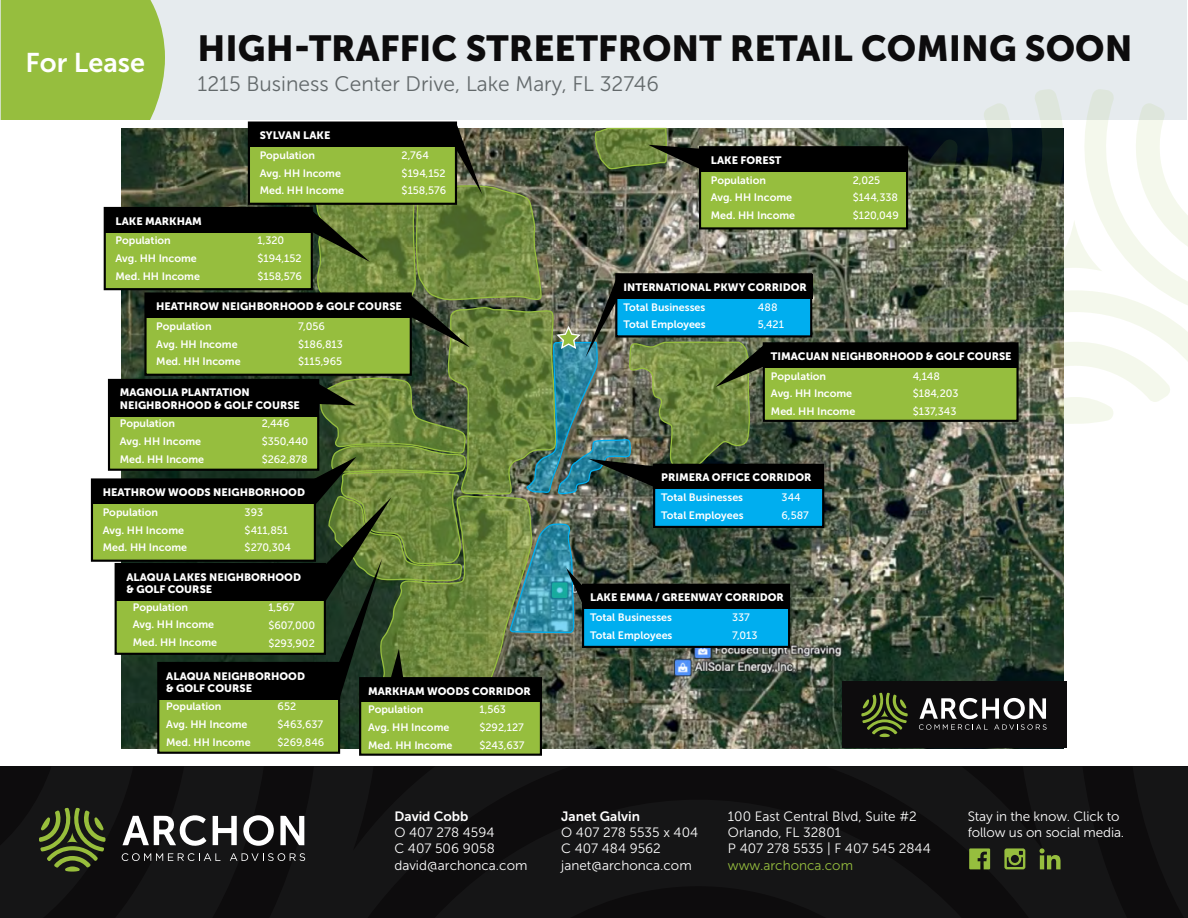
<style>
.page{position:relative;width:1188px;height:918px;background:#fff}
.page>*{position:absolute;margin:0;border:0;box-sizing:border-box;transform-origin:0 0}
.t1{font:36px "Museo Sans 900";color:#0d0c0d}
.t2{font:27px "Museo Sans 700";color:#fff}
.t3{font:21px "Museo Sans 300";color:#63696b}
.t4{font:13.5px/16.2px "Museo Sans 300";color:#fff}
.t5{font:13.5px "Museo Sans 700";color:#fff}
.t6{font:13.5px "Museo Sans 300";color:#96be3e}
.t7{font:10.8px/17.7px "Museo Sans 700";color:#fff}
.t8{font:10.8px/12.9px "Museo Sans 900";color:#fff}
.t9{font:10.8px/17.7px "Museo Sans 500";color:#fff}
</style>
<div class="page">
<img style="left:122px;top:129px;width:942px;height:620px">
<div style="left:1px;top:0;width:1186px;height:120px;background:#e6ebee"></div>
<div style="left:1px;top:0;width:164px;height:120px;background:#96be3e"></div>
<svg style="left:0;top:766px;width:1188px;height:152px;background:#111112"></svg>
<svg style="left:39px;top:808px;width:66px;height:64px;background:#404d22"></svg>
<svg style="left:122px;top:813px;width:183px;height:48px"></svg>
<svg style="left:1040px;top:848px;width:21px;height:21px"></svg>
<svg style="left:1004px;top:848px;width:21px;height:21px"></svg>
<svg style="left:969px;top:848px;width:21px;height:21px"></svg>
<svg style="left:900px;top:89px;width:288px;height:335px"></svg>
<div style="left:109px;top:380px;width:209px;height:90px;background:#96be3e"></div>
<div style="left:108px;top:379px;width:211px;height:92px;border:2px solid #000"></div>
<div style="left:109px;top:380px;width:209px;height:36px;background:#000"></div>
<div style="left:92px;top:480px;width:223px;height:81px;background:#96be3e"></div>
<div style="left:91px;top:478px;width:225px;height:84px;border:2px solid #000"></div>
<div style="left:92px;top:480px;width:223px;height:24px;background:#000"></div>
<div style="left:116px;top:564px;width:209px;height:90px;background:#96be3e"></div>
<div style="left:115px;top:563px;width:211px;height:92px;border:2px solid #000"></div>
<div style="left:116px;top:564px;width:209px;height:36px;background:#000"></div>
<div style="left:158px;top:663px;width:181px;height:90px;background:#96be3e"></div>
<div style="left:157px;top:662px;width:183px;height:92px;border:2px solid #000"></div>
<div style="left:158px;top:663px;width:181px;height:36px;background:#000"></div>
<div style="left:583px;top:585px;width:206px;height:62px;background:#00aeef"></div>
<div style="left:583px;top:585px;width:206px;height:24px;background:#000"></div>
<div style="left:654px;top:465px;width:169px;height:62px;background:#00aeef"></div>
<div style="left:653px;top:464px;width:171px;height:64px;border:2px solid #000"></div>
<div style="left:654px;top:465px;width:169px;height:24px;background:#000"></div>
<div style="left:764px;top:343px;width:254px;height:78px;background:#96be3e"></div>
<div style="left:763px;top:342px;width:256px;height:80px;border:2px solid #000"></div>
<div style="left:764px;top:343px;width:254px;height:25px;background:#000"></div>
<div style="left:616px;top:274px;width:195px;height:62px;background:#00aeef"></div>
<div style="left:615px;top:273px;width:197px;height:65px;border:2px solid #000"></div>
<div style="left:616px;top:274px;width:196px;height:25px;background:#000"></div>
<div style="left:146px;top:294px;width:265px;height:81px;background:#96be3e"></div>
<div style="left:144px;top:292px;width:268px;height:84px;border:2px solid #000"></div>
<div style="left:146px;top:294px;width:265px;height:24px;background:#000"></div>
<div style="left:105px;top:208px;width:207px;height:81px;background:#96be3e"></div>
<div style="left:104px;top:207px;width:209px;height:83px;border:2px solid #000"></div>
<div style="left:105px;top:208px;width:207px;height:24px;background:#000"></div>
<div style="left:249px;top:123px;width:207px;height:81px;background:#96be3e"></div>
<div style="left:248px;top:121px;width:209px;height:84px;border:2px solid #000"></div>
<div style="left:249px;top:123px;width:207px;height:24px;background:#000"></div>
<div style="left:700px;top:147px;width:207px;height:81px;background:#96be3e"></div>
<div style="left:699px;top:146px;width:209px;height:84px;border:2px solid #000"></div>
<div style="left:700px;top:147px;width:207px;height:25px;background:#000"></div>
<div style="left:842px;top:681px;width:224px;height:66px;background:#0d0c0d"></div>
<svg style="left:861px;top:693px;width:47px;height:44px"></svg>
<svg style="left:919px;top:697px;width:128px;height:33px"></svg>
<img style="left:308px;top:125px;width:457px;height:600px">
<div style="left:360px;top:678px;width:181px;height:77px;background:#96be3e"></div>
<div style="left:359px;top:677px;width:183px;height:79px;border:2px solid #000"></div>
<div style="left:360px;top:678px;width:181px;height:23px;background:#000"></div>
<h2 class="t2" style="left:26px;top:47px;width:121px">For Lease</h2>
<h1 class="t1" style="left:198px;top:28px;width:936px">HIGH-TRAFFIC STREETFRONT RETAIL COMING SOON</h1>
<h3 class="t3" style="left:198px;top:73px;width:463px">1215 Business Center Drive, Lake Mary, FL 32746</h3>
<p class="t8" style="left:260px;top:129px;width:72px">SYLVAN LAKE</p>
<p class="t8" style="left:116px;top:214px;width:88px">LAKE MARKHAM</p>
<p class="t7" style="left:260px;top:146px;width:86px">Population<br>Avg. HH Income<br>Med. HH Income</p>
<p class="t9" style="left:402px;top:146px;width:46px">2,764 $194,152 $158,576</p>
<p class="t7" style="left:116px;top:232px;width:86px">Population<br>Avg. HH Income<br>Med. HH Income</p>
<p class="t9" style="left:257px;top:232px;width:46px">1,320 $194,152 $158,576</p>
<p class="t8" style="left:156px;top:300px;width:247px">HEATHROW NEIGHBORHOOD &amp; GOLF COURSE</p>
<p class="t7" style="left:156px;top:317px;width:86px">Population<br>Avg. HH Income<br>Med. HH Income</p>
<p class="t9" style="left:298px;top:317px;width:46px">7,056 $186,813 $115,965</p>
<p class="t8" style="left:120px;top:386px;width:182px">MAGNOLIA PLANTATION<br>NEIGHBORHOOD &amp; GOLF COURSE</p>
<p class="t7" style="left:120px;top:415px;width:86px">Population<br>Avg. HH Income<br>Med. HH Income</p>
<p class="t9" style="left:262px;top:415px;width:48px">2,446 $350,440 $262,878</p>
<p class="t8" style="left:103px;top:486px;width:204px">HEATHROW WOODS NEIGHBORHOOD</p>
<p class="t7" style="left:103px;top:503px;width:86px">Population<br>Avg. HH Income<br>Med. HH Income</p>
<p class="t9" style="left:245px;top:503px;width:48px">393 $411,851 $270,304</p>
<p class="t8" style="left:126px;top:570px;width:176px">ALAQUA LAKES NEIGHBORHOOD &amp; GOLF COURSE</p>
<p class="t7" style="left:133px;top:598px;width:86px">Population<br>Avg. HH Income<br>Med. HH Income</p>
<p class="t9" style="left:268px;top:599px;width:48px">1,567 $607,000 $293,902</p>
<p class="t8" style="left:166px;top:669px;width:140px">ALAQUA NEIGHBORHOOD &amp; GOLF COURSE</p>
<p class="t7" style="left:166px;top:698px;width:86px">Population<br>Avg. HH Income<br>Med. HH Income</p>
<p class="t9" style="left:278px;top:698px;width:48px">652 $463,637 $269,846</p>
<p class="t8" style="left:368px;top:684px;width:164px">MARKHAM WOODS CORRIDOR</p>
<p class="t7" style="left:368px;top:701px;width:86px">Population<br>Avg. HH Income<br>Med. HH Income</p>
<p class="t9" style="left:479px;top:701px;width:47px">1,563 $292,127 $243,637</p>
<p class="t5" style="left:395px;top:809px;width:75px">David Cobb</p>
<p class="t4" style="left:395px;top:825px;width:134px">O 407 278 4594<br>C 407 506 9058 david@archonca.com</p>
<p class="t8" style="left:711px;top:154px;width:72px">LAKE FOREST</p>
<p class="t7" style="left:711px;top:171px;width:86px">Population<br>Avg. HH Income<br>Med. HH Income</p>
<p class="t9" style="left:853px;top:171px;width:48px">2,025 $144,338 $120,049</p>
<p class="t8" style="left:623px;top:281px;width:185px">INTERNATIONAL PKWY CORRIDOR</p>
<p class="t7" style="left:623px;top:298px;width:84px">Total Businesses<br>Total Employees</p>
<p class="t9" style="left:758px;top:298px;width:28px">488<br>5,421</p>
<p class="t8" style="left:771px;top:350px;width:242px">TIMACUAN NEIGHBORHOOD &amp; GOLF COURSE</p>
<p class="t7" style="left:771px;top:367px;width:86px">Population<br>Avg. HH Income<br>Med. HH Income</p>
<p class="t9" style="left:913px;top:367px;width:47px">4,148 $184,203 $137,343</p>
<p class="t8" style="left:661px;top:471px;width:152px">PRIMERA OFFICE CORRIDOR</p>
<p class="t7" style="left:661px;top:489px;width:84px">Total Businesses<br>Total Employees</p>
<p class="t9" style="left:782px;top:489px;width:29px">344<br>6,587</p>
<p class="t8" style="left:590px;top:591px;width:195px">LAKE EMMA / GREENWAY CORRIDOR</p>
<p class="t7" style="left:590px;top:609px;width:84px">Total Businesses<br>Total Employees</p>
<p class="t9" style="left:732px;top:609px;width:27px">337<br>7,013</p>
<p class="t5" style="left:561px;top:809px;width:80px">Janet Galvin</p>
<p class="t4" style="left:561px;top:825px;width:138px">O 407 278 5535 x 404<br>C 407 484 9562 janet@archonca.com</p>
<p class="t4" style="left:728px;top:808px;width:204px">100 East Central Blvd, Suite #2<br>Orlando, FL 32801<br>P 407 278 5535 | F 407 545 2844</p>
<p class="t6" style="left:728px;top:858px;width:127px">www.archonca.com</p>
<p class="t4" style="left:968px;top:808px;width:158px">Stay in the know. Click to follow us on social media.</p>
</div>
